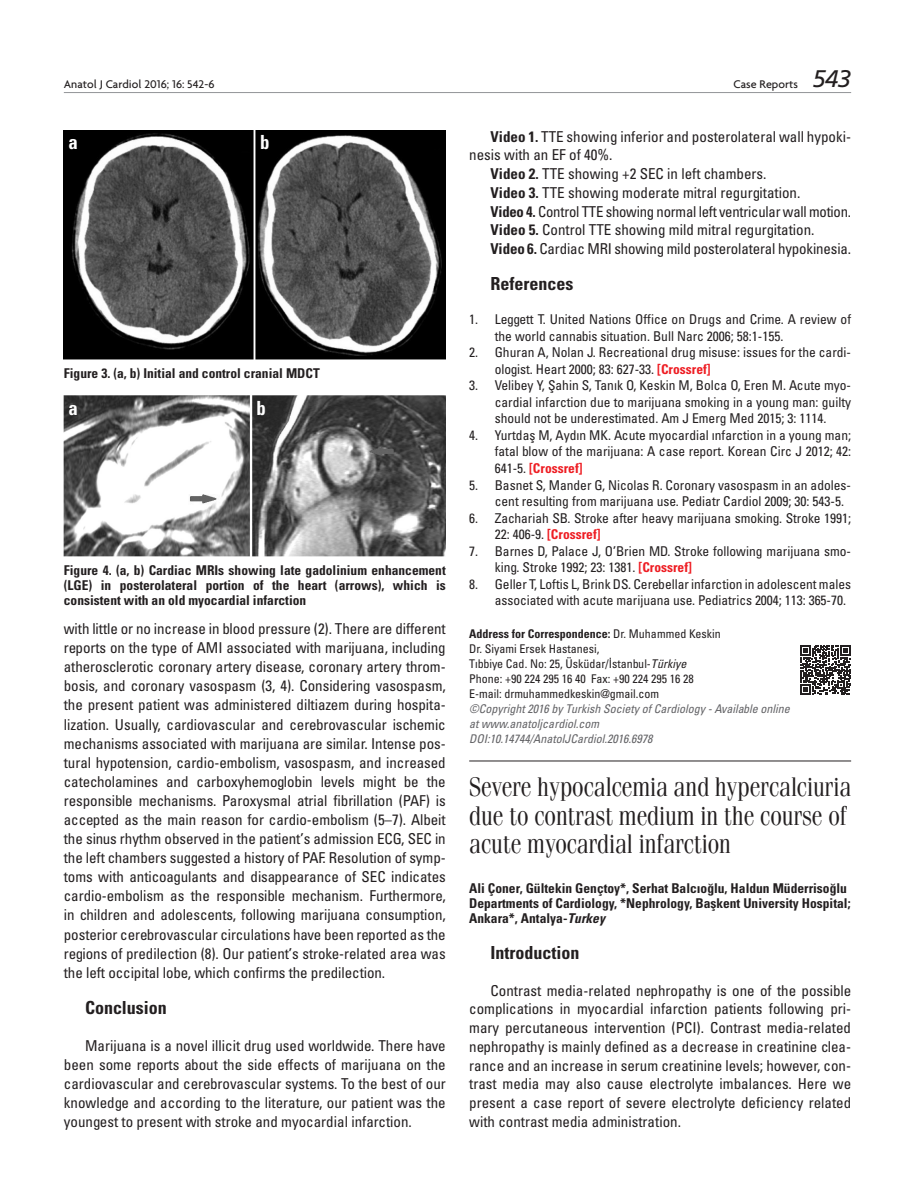
<style>
.page{position:relative;width:915px;height:1191px;background:#fff}
.page>*{position:absolute;margin:0;border:0;box-sizing:border-box;transform-origin:0 0}
.ana_baslik{font:27px/28.5px "Fenice Tr";color:#231f20;scale:.85 1}
.t1{font:24px "Frutiger Italic Tr";color:#231f20}
.tablo_baslik{font:19.5px "Univers Cond Bd Tr";color:#fff}
.altbaslik{font:18px "Univers Cond Bd Tr";color:#231f20}
.ana_metin{font:15px/19px "Univers Condensed Tr";color:#231f20;text-align:justify}
.kaynak{font:13.5px/16.5px "Univers Condensed Tr";color:#231f20}
.fotoalti{font:13.5px/15px "Univers Cond Bd Tr";color:#231f20;text-align:justify}
.altbaslik-2{font:12px "Univers Condensed Tr";color:#231f20}
.altbaslik-3{font:12px "Univers Cond Ita Tr";color:#636366}
.altbaslik-4{font:12px "Univers Cond Bd Tr";color:#231f20}
.kisa_baslik{font:500 12px "Firma";color:#231f20}
.s1{font-family:"Univers Cond Bd Tr"}
.s2{font-family:"Univers Cond Bd Tr";color:#ee1d23}
.s3{font-family:"Univers Condensed Tr"}
.s4{font-family:"Univers Cond Ita Tr"}
.s5{font-family:"Univers Cond Bd Ita Tr"}
</style>
<div class="page">
<hr style="left:64px;top:92px;width:786px;height:1px;background:#939598">
<svg style="left:800px;top:645px;width:50px;height:50px"></svg>
<img style="left:64px;top:131px;width:381px;height:228px">
<img style="left:64px;top:396px;width:381px;height:160px">
<hr style="left:469px;top:760px;width:381px;height:1px;background:#231f20">
<p class="kisa_baslik" style="left:64px;top:77px;width:152px">Anatol J Cardiol 2016; 16: 542-6</p>
<p class="kisa_baslik" style="left:733px;top:77px;width:66px">Case Reports</p>
<p class="t1" style="left:812px;top:65px;width:40px">543</p>
<p class="tablo_baslik" style="left:68px;top:130px;width:11px">a</p>
<p class="tablo_baslik" style="left:260px;top:130px;width:11px">b</p>
<p class="fotoalti" style="left:64px;top:366px;width:257px">Figure 3. (a, b) Initial and control cranial MDCT</p>
<p class="tablo_baslik" style="left:68px;top:395px;width:11px">a</p>
<p class="tablo_baslik" style="left:256px;top:395px;width:11px">b</p>
<p class="fotoalti" style="left:64px;top:563px;width:383px">Figure 4. (a, b) Cardiac MRIs showing late gadolinium enhancement (LGE) in posterolateral portion of the heart (arrows), which is consistent with an old myocardial infarction</p>
<p class="ana_metin" style="left:64px;top:619px;width:383px">with little or no increase in blood pressure (2). There are different reports on the type of AMI associated with marijuana, including atherosclerotic coronary artery disease, coronary artery throm&shy;bosis, and coronary vasospasm (3, 4). Considering vasospasm, the present patient was administered diltiazem during hospita&shy;lization. Usually, cardiovascular and cerebrovascular ischemic mechanisms associated with marijuana are similar. Intense pos&shy;tural hypotension, cardio-embolism, vasospasm, and increased catecholamines and carboxyhemoglobin levels might be the responsible mechanisms. Paroxysmal atrial fibrillation (PAF) is accepted as the main reason for cardio-embolism (5–7). Albeit the sinus rhythm observed in the patient’s admission ECG, SEC in the left chambers suggested a history of PAF. Resolution of symp&shy;toms with anticoagulants and disappearance of SEC indicates cardio-embolism as the responsible mechanism. Furthermore, in children and adolescents, following marijuana consumption, posterior cerebrovascular circulations have been reported as the regions of predilection (8). Our patient’s stroke-related area was the left occipital lobe, which confirms the predilection.</p>
<p class="altbaslik" style="left:85px;top:996px;width:83px">Conclusion</p>
<p class="ana_metin" style="left:64px;top:1035px;width:383px;text-indent:21px">Marijuana is a novel illicit drug used worldwide. There have been some reports about the side effects of marijuana on the cardiovascular and cerebrovascular systems. To the best of our knowledge and according to the literature, our patient was the youngest to present with stroke and myocardial infarction.</p>
<p class="ana_metin" style="left:469px;top:127px;width:383px;text-indent:21px"><span class="s1">Video 1.</span> TTE showing inferior and posterolateral wall hypoki&shy;nesis with an EF of 40%.</p>
<p class="ana_metin" style="left:490px;top:164px;width:277px"><span class="s1">Video 2.</span> TTE showing +2 SEC in left chambers.</p>
<p class="ana_metin" style="left:490px;top:183px;width:311px"><span class="s1">Video 3.</span> TTE showing moderate mitral regurgitation.</p>
<p class="ana_metin" style="left:490px;top:201px;width:362px"><span class="s1">Video 4.</span> Control TTE showing normal left ventricular wall motion.</p>
<p class="ana_metin" style="left:490px;top:220px;width:325px"><span class="s1">Video 5.</span> Control TTE showing mild mitral regurgitation.</p>
<p class="ana_metin" style="left:490px;top:239px;width:362px"><span class="s1">Video 6.</span> Cardiac MRI showing mild posterolateral hypokinesia.</p>
<p class="altbaslik" style="left:490px;top:273px;width:84px">References</p>
<p class="kaynak" style="left:494px;top:311px;width:358px;text-indent:-26px">1. Leggett T. United Nations Office on Drugs and Crime. A review of the world cannabis situation. Bull Narc 2006; 58:1-155.</p>
<p class="kaynak" style="left:494px;top:344px;width:358px;text-indent:-26px">2. Ghuran A, Nolan J. Recreational drug misuse: issues for the cardi&shy;ologist. Heart 2000; 83: 627-33. <span class="s2">[Crossref]</span></p>
<p class="kaynak" style="left:494px;top:377px;width:358px;text-align:justify;text-indent:-26px">3. Velibey Y, Şahin S, Tanık O, Keskin M, Bolca O, Eren M. Acute myo&shy;cardial infarction due to marijuana smoking in a young man: guilty should not be underestimated. Am J Emerg Med 2015; 3: 1114.</p>
<p class="kaynak" style="left:494px;top:426px;width:358px;text-align:justify;text-indent:-26px">4. Yurtdaş M, Aydın MK. Acute myocardial ınfarction in a young man; fatal blow of the marijuana: A case report. Korean Circ J 2012; 42:<br>641-5. <span class="s2">[Crossref]</span></p>
<p class="kaynak" style="left:494px;top:476px;width:358px;text-indent:-26px">5. Basnet S, Mander G, Nicolas R. Coronary vasospasm in an adoles&shy;cent resulting from marijuana use. Pediatr Cardiol 2009; 30: 543-5.</p>
<p class="kaynak" style="left:494px;top:509px;width:358px;text-indent:-26px">6. Zachariah SB. Stroke after heavy marijuana smoking. Stroke 1991;<br>22: 406-9. <span class="s2">[Crossref]</span></p>
<p class="kaynak" style="left:494px;top:542px;width:358px;text-indent:-26px">7. Barnes D, Palace J, O’Brien MD. Stroke following marijuana smo&shy;king. Stroke 1992; 23: 1381. <span class="s2">[Crossref]</span></p>
<p class="kaynak" style="left:494px;top:575px;width:358px;text-indent:-26px">8. Geller T, Loftis L, Brink DS. Cerebellar infarction in adolescent males associated with acute marijuana use. Pediatrics 2004; 113: 365-70.</p>
<p class="altbaslik-4" style="left:469px;top:626px;width:253px">Address for Correspondence: <span class="s3">Dr. Muhammed Keskin</span></p>
<p class="altbaslik-2" style="left:469px;top:641px;width:132px">Dr. Siyami Ersek Hastanesi,</p>
<p class="altbaslik-2" style="left:469px;top:656px;width:218px">Tıbbiye Cad. No: 25, Üsküdar/İstanbul-<span class="s4">Türkiye</span></p>
<p class="altbaslik-2" style="left:469px;top:671px;width:226px">Phone: +90 224 295 16 40 Fax: +90 224 295 16 28</p>
<p class="altbaslik-2" style="left:469px;top:686px;width:191px">E-mail: drmuhammedkeskin@gmail.com</p>
<p class="altbaslik-3" style="left:469px;top:701px;width:322px">©Copyright 2016 by Turkish Society of Cardiology - Available online</p>
<p class="altbaslik-3" style="left:469px;top:716px;width:131px">at www.anatoljcardiol.com</p>
<p class="altbaslik-3" style="left:469px;top:731px;width:185px">DOI:10.14744/AnatolJCardiol.2016.6978</p>
<p class="ana_baslik" style="left:469px;top:773px;width:450px">Severe hypocalcemia and hypercalciuria due to contrast medium in the course of acute myocardial infarction</p>
<p class="fotoalti" style="left:469px;top:880px;width:379px">Ali Çoner, Gültekin Gençtoy*, Serhat Balcıoğlu, Haldun Müderrisoğlu</p>
<p class="fotoalti" style="left:469px;top:895px;width:383px">Departments of Cardiology, *Nephrology, Başkent University Hospital;<br>Ankara*, Antalya-<span class="s5">Turkey</span></p>
<p class="altbaslik" style="left:490px;top:941px;width:91px">Introduction</p>
<p class="ana_metin" style="left:469px;top:980px;width:383px;text-indent:21px">Contrast media-related nephropathy is one of the possible complications in myocardial infarction patients following pri&shy;mary percutaneous intervention (PCI). Contrast media-related nephropathy is mainly defined as a decrease in creatinine clea&shy;rance and an increase in serum creatinine levels; however, con&shy;trast media may also cause electrolyte imbalances. Here we present a case report of severe electrolyte deficiency related with contrast media administration.</p>
</div>
